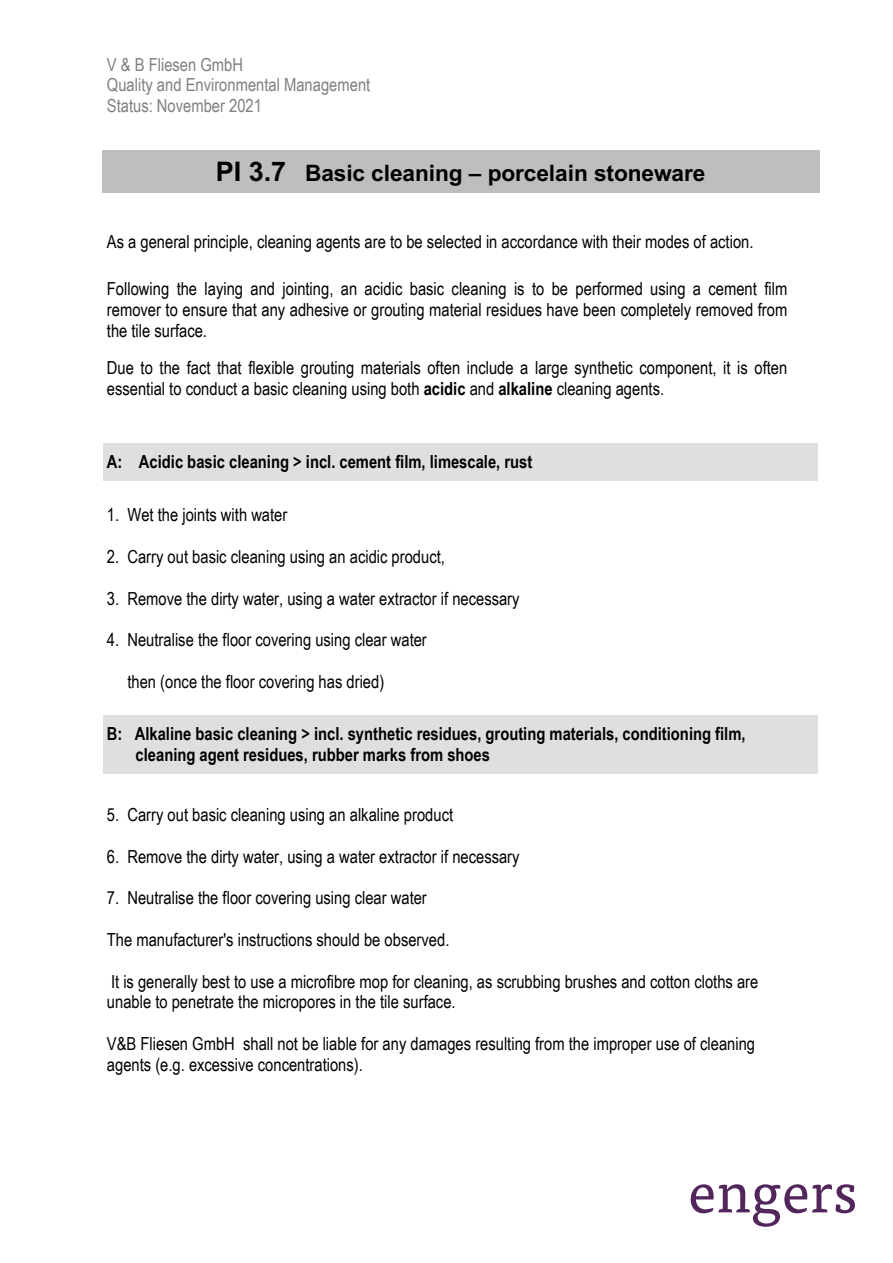
<style>
.page{position:relative;width:893px;height:1263px;background:#fff}
.page>*{position:absolute;margin:0;border:0;box-sizing:border-box;transform-origin:0 0}
.t1{font:700 22.65px "Arial";letter-spacing:-.005em;color:#000}
.t2{font:18px/20.5px "Arial Narrow";color:#000}
.t3{font:700 18px/21.3px "Arial Narrow";color:#000}
.t4{font:18px/20.7px "Arial Narrow";color:#7f7f7f}
.s1{font-size:27px}
.s2{font-weight:700}
</style>
<div class="page">
<div style="left:102px;top:150px;width:717px;height:43px;background:#bebebe"></div>
<div style="left:103px;top:442px;width:715px;height:39px;background:#dfdfdf"></div>
<div style="left:107px;top:715px;width:707px;height:29px;background:#dfdfdf"></div>
<div style="left:107px;top:744px;width:707px;height:30px;background:#dfdfdf"></div>
<svg style="left:691px;top:1184px;width:164px;height:43px"></svg>
<p class="t4" style="left:107px;top:53px;width:265px">V &amp; B Fliesen GmbH<br>Quality and Environmental Management<br>Status: November 2021</p>
<p class="t1" style="left:216px;top:158px;width:491px"><span class="s1">PI 3.7</span> Basic cleaning – porcelain stoneware</p>
<p class="t2" style="left:107px;top:231px;width:648px">As a general principle, cleaning agents are to be selected in accordance with their modes of action.</p>
<p class="t2" style="left:107px;top:278px;width:682px;text-align:justify">Following the laying and jointing, an acidic basic cleaning is to be performed using a cement film remover to ensure that any adhesive or grouting material residues have been completely removed from the tile surface.</p>
<p class="t2" style="left:107px;top:357px;width:682px">Due to the fact that flexible grouting materials often include a large synthetic component, it is often essential to conduct a basic cleaning using both <span class="s2">acidic</span> and <span class="s2">alkaline</span> cleaning agents.</p>
<p class="t3" style="left:107px;top:450px;width:427px">A: Acidic basic cleaning &gt; incl. cement film, limescale, rust</p>
<p class="t2" style="left:107px;top:504px;width:182px">1. Wet the joints with water</p>
<p class="t2" style="left:107px;top:545px;width:340px">2. Carry out basic cleaning using an acidic product,</p>
<p class="t2" style="left:107px;top:587px;width:414px">3. Remove the dirty water, using a water extractor if necessary</p>
<p class="t2" style="left:107px;top:629px;width:321px">4. Neutralise the floor covering using clear water</p>
<p class="t2" style="left:127px;top:670px;width:258px">then (once the floor covering has dried)</p>
<p class="t3" style="left:136px;top:722px;width:611px;text-indent:-29px">B: Alkaline basic cleaning &gt; incl. synthetic residues, grouting materials, conditioning film, cleaning agent residues, rubber marks from shoes</p>
<p class="t2" style="left:107px;top:804px;width:348px">5. Carry out basic cleaning using an alkaline product</p>
<p class="t2" style="left:107px;top:846px;width:414px">6. Remove the dirty water, using a water extractor if necessary</p>
<p class="t2" style="left:107px;top:887px;width:321px">7. Neutralise the floor covering using clear water</p>
<p class="t2" style="left:107px;top:929px;width:344px">The manufacturer's instructions should be observed.</p>
<p class="t2" style="left:107px;top:971px;width:653px">It is generally best to use a microfibre mop for cleaning, as scrubbing brushes and cotton cloths are unable to penetrate the micropores in the tile surface.</p>
<p class="t2" style="left:107px;top:1033px;width:650px">V&amp;B Fliesen GmbH shall not be liable for any damages resulting from the improper use of cleaning agents (e.g. excessive concentrations).</p>
</div>
